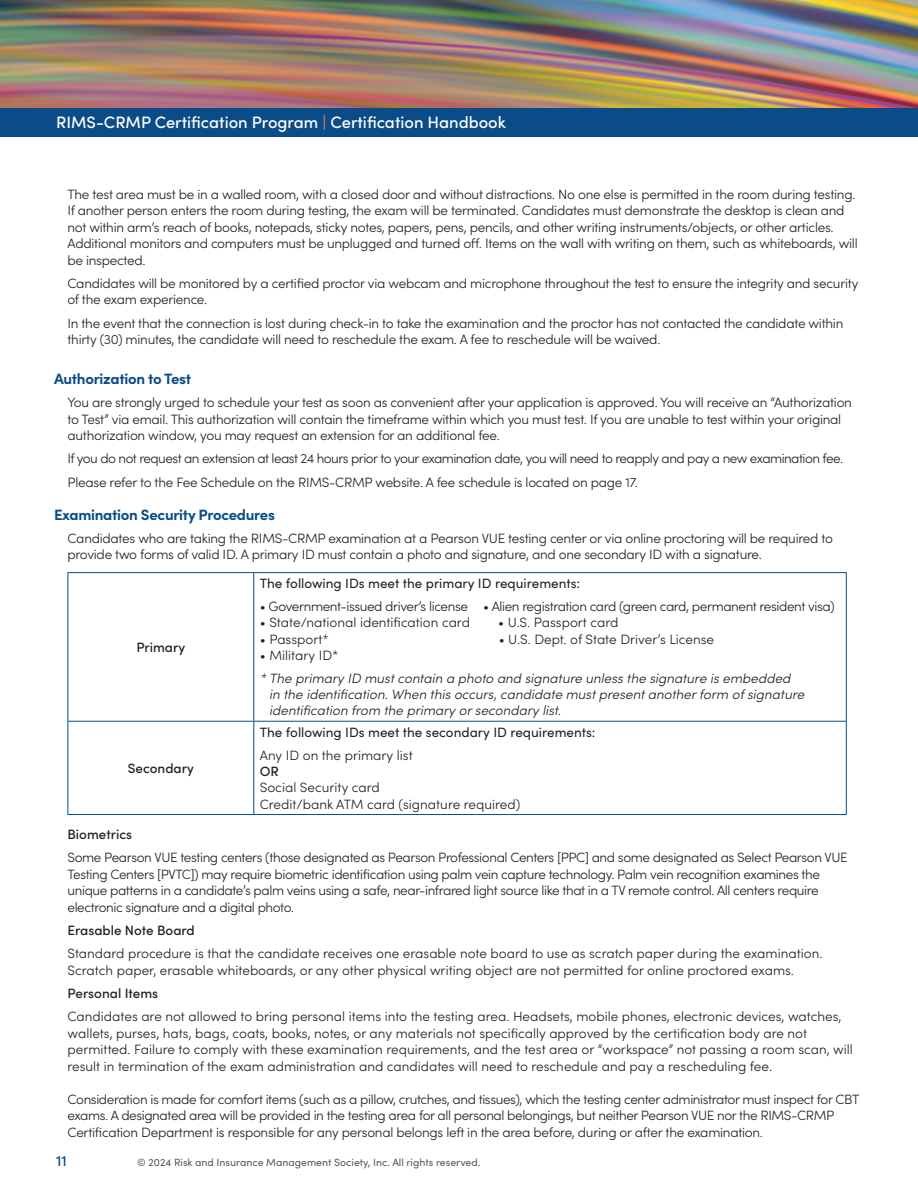
<style>
.page{position:relative;width:918px;height:1188px;background:#fff}
.page>*{position:absolute;margin:0;border:0;box-sizing:border-box;transform-origin:0 0}
.t1{font:500 16.5px "Sofia Pro";color:#fff}
.t2{font:700 15px "Sofia Pro";letter-spacing:-.02em;color:#0a4c88}
.t3{font:500 15px "Sofia Pro";color:#0a4c88}
.t4{font:300 13.5px/16.5px "Sofia Pro";letter-spacing:-.02em;color:#231f20}
.t5{font:300 13.5px/16.5px "Sofia Pro";color:#231f20}
.t6{font:300 13.5px/23.2px "Sofia Pro";letter-spacing:-.04em;color:#231f20}
.t7{font:italic 300 13.5px/16.2px "Sofia Pro";color:#231f20}
.t8{font:13.5px "Sofia Pro";color:#231f20}
.t9{font:500 13.5px "Sofia Pro";color:#231f20}
.t10{font:10.5px "Sofia Pro";color:#57585a}
.s1{color:#f3725d}
</style>
<div class="page">
<img style="left:0;top:0;width:918px;height:108px">
<div style="left:0;top:108px;width:918px;height:28px;background:#0a4c88"></div>
<hr style="left:68px;top:573px;width:1px;height:148px;background:#0a4c88">
<hr style="left:68px;top:722px;width:1px;height:92px;background:#0a4c88">
<hr style="left:68px;top:572px;width:186px;height:1px;background:#0a4c88">
<hr style="left:68px;top:721px;width:186px;height:1px;background:#0a4c88">
<hr style="left:68px;top:814px;width:186px;height:1px;background:#0a4c88">
<hr style="left:253px;top:573px;width:1px;height:148px;background:#0a4c88">
<hr style="left:253px;top:722px;width:1px;height:92px;background:#0a4c88">
<hr style="left:254px;top:572px;width:593px;height:1px;background:#0a4c88">
<hr style="left:846px;top:573px;width:1px;height:148px;background:#0a4c88">
<hr style="left:846px;top:722px;width:1px;height:92px;background:#0a4c88">
<hr style="left:254px;top:721px;width:593px;height:1px;background:#0a4c88">
<hr style="left:254px;top:814px;width:593px;height:1px;background:#0a4c88">
<p class="t1" style="left:56px;top:110px;width:451px">RIMS-CRMP Certification Program <span class="s1">|</span> Certification Handbook</p>
<p class="t4" style="left:68px;top:185px;width:792px">The test area must be in a walled room, with a closed door and without distractions. No one else is permitted in the room during testing.<br>If another person enters the room during testing, the exam will be terminated. Candidates must demonstrate the desktop is clean and not within arm’s reach of books, notepads, sticky notes, papers, pens, pencils, and other writing instruments/objects, or other articles.<br>Additional monitors and computers must be unplugged and turned off. Items on the wall with writing on them, such as whiteboards, will be inspected.</p>
<p class="t4" style="left:68px;top:274px;width:792px">Candidates will be monitored by a certified proctor via webcam and microphone throughout the test to ensure the integrity and security of the exam experience.</p>
<p class="t4" style="left:68px;top:314px;width:777px">In the event that the connection is lost during check-in to take the examination and the proctor has not contacted the candidate within thirty (30) minutes, the candidate will need to reschedule the exam. A fee to reschedule will be waived.</p>
<p class="t2" style="left:54px;top:367px;width:139px">Authorization to Test</p>
<p class="t4" style="left:68px;top:393px;width:786px">You are strongly urged to schedule your test as soon as convenient after your application is approved. You will receive an “Authorization to Test” via email. This authorization will contain the timeframe within which you must test. If you are unable to test within your original authorization window, you may request an extension for an additional fee.</p>
<p class="t6" style="left:68px;top:446px;width:777px">If you do not request an extension at least 24 hours prior to your examination date, you will need to reapply and pay a new examination fee.<br>Please refer to the Fee Schedule on the RIMS-CRMP website. A fee schedule is located on page 17.</p>
<p class="t2" style="left:54px;top:503px;width:222px">Examination Security Procedures</p>
<p class="t4" style="left:68px;top:529px;width:767px">Candidates who are taking the RIMS-CRMP examination at a Pearson VUE testing center or via online proctoring will be required to provide two forms of valid ID. A primary ID must contain a photo and signature, and one secondary ID with a signature.</p>
<p class="t9" style="left:136px;top:637px;width:50px">Primary</p>
<p class="t9" style="left:128px;top:758px;width:68px">Secondary</p>
<p class="t8" style="left:260px;top:574px;width:322px">The following IDs meet the primary ID requirements:</p>
<p class="t4" style="left:260px;top:598px;width:577px">• Government-issued driver’s license • Alien registration card (green card, permanent resident visa)</p>
<p class="t5" style="left:260px;top:614px;width:212px">• State/national identification card</p>
<p class="t5" style="left:498px;top:614px;width:122px">• U.S. Passport card</p>
<p class="t5" style="left:260px;top:630px;width:71px">• Passport*</p>
<p class="t5" style="left:499px;top:630px;width:217px">• U.S. Dept. of State Driver’s License</p>
<p class="t5" style="left:260px;top:646px;width:80px">• Military ID*</p>
<p class="t7" style="left:269px;top:669px;width:537px;text-indent:-9px">* The primary ID must contain a photo and signature unless the signature is embedded in the identification. When this occurs, candidate must present another form of signature identification from the primary or secondary list.</p>
<p class="t8" style="left:260px;top:722px;width:337px">The following IDs meet the secondary ID requirements:</p>
<p class="t5" style="left:260px;top:746px;width:154px">Any ID on the primary list</p>
<p class="t9" style="left:260px;top:761px;width:21px">OR</p>
<p class="t5" style="left:260px;top:779px;width:262px">Social Security card<br>Credit/bank ATM card (signature required)</p>
<p class="t9" style="left:68px;top:824px;width:66px">Biometrics</p>
<p class="t4" style="left:68px;top:848px;width:782px">Some Pearson VUE testing centers (those designated as Pearson Professional Centers [PPC] and some designated as Select Pearson VUE Testing Centers [PVTC]) may require biometric identification using palm vein capture technology. Palm vein recognition examines the unique patterns in a candidate’s palm veins using a safe, near-infrared light source like that in a TV remote control. All centers require electronic signature and a digital photo.</p>
<p class="t9" style="left:68px;top:920px;width:129px">Erasable Note Board</p>
<p class="t5" style="left:68px;top:944px;width:756px">Standard procedure is that the candidate receives one erasable note board to use as scratch paper during the examination.<br>Scratch paper, erasable whiteboards, or any other physical writing object are not permitted for online proctored exams.</p>
<p class="t9" style="left:68px;top:983px;width:92px">Personal Items</p>
<p class="t5" style="left:68px;top:1007px;width:787px">Candidates are not allowed to bring personal items into the testing area. Headsets, mobile phones, electronic devices, watches, wallets, purses, hats, bags, coats, books, notes, or any materials not specifically approved by the certification body are not permitted. Failure to comply with these examination requirements, and the test area or “workspace” not passing a room scan, will result in termination of the exam administration and candidates will need to reschedule and pay a rescheduling fee.</p>
<p class="t4" style="left:68px;top:1090px;width:793px">Consideration is made for comfort items (such as a pillow, crutches, and tissues), which the testing center administrator must inspect for CBT exams. A designated area will be provided in the testing area for all personal belongings, but neither Pearson VUE nor the RIMS-CRMP<br>Certification Department is responsible for any personal belongs left in the area before, during or after the examination.</p>
<p class="t3" style="left:56px;top:1149px;width:12px">11</p>
<p class="t10" style="left:137px;top:1155px;width:345px">© 2024 Risk and Insurance Management Society, Inc. All rights reserved.</p>
</div>
